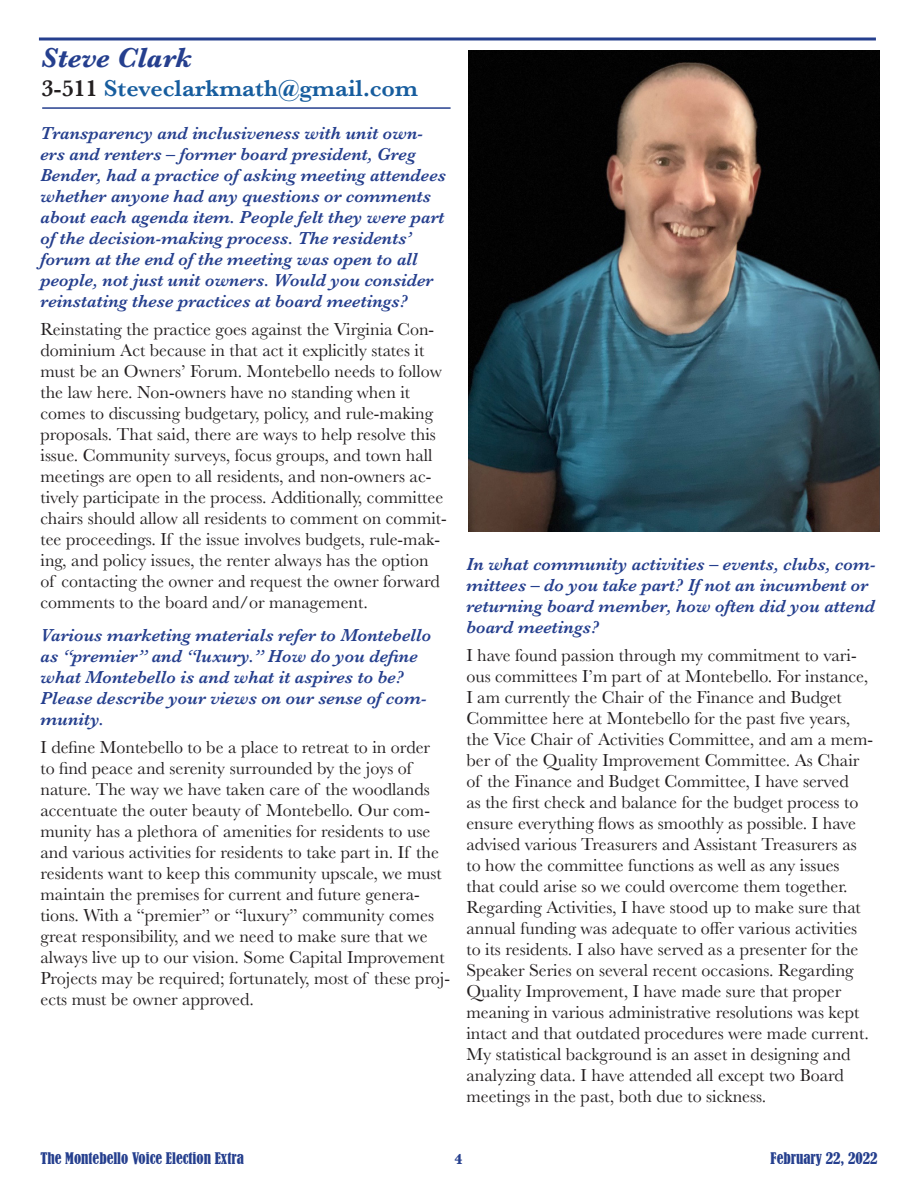
<style>
.page{position:relative;width:918px;height:1188px;background:#fff}
.page>*{position:absolute;margin:0;border:0;box-sizing:border-box;transform-origin:0 0}
.t1{font:italic 700 28.5px "Baskerville";color:#253f8e}
.t2{font:600 24px "Baskerville";color:#175d9e}
.t3{font:18px/21px "Baskerville";color:#231f20}
.t4{font:italic 600 18px/21px "Baskerville";color:#253f8e}
.t5{font:condensed 15px "Bernard";color:#253f8e}
.t6{font:700 15px "Baskerville";color:#253f8e}
.s1{color:#231f20}
</style>
<div class="page">
<img style="left:468px;top:50px;width:412px;height:482px">
<hr style="left:39px;top:38px;width:837px;height:3px;background:#253f8e">
<hr style="left:42px;top:107px;width:409px;height:2px;background:#253f8e">
<p class="t1" style="left:42px;top:38px;width:152px">Steve Clark</p>
<p class="t2" style="left:42px;top:71px;width:378px"><span class="s1">3-511</span> Steveclarkmath@gmail.com</p>
<p class="t4" style="left:40px;top:123px;width:407px">Transparency and inclusiveness with unit own&shy;ers and renters – former board president, Greg Bender, had a practice of asking meeting attendees whether anyone had any questions or comments about each agenda item. People felt they were part of the decision-making process. The residents’ forum at the end of the meeting was open to all people, not just unit owners. Would you consider reinstating these practices at board meetings?</p>
<p class="t3" style="left:40px;top:319px;width:408px">Reinstating the practice goes against the Virginia Con&shy;dominium Act because in that act it explicitly states it must be an Owners’ Forum. Montebello needs to follow the law here. Non-owners have no standing when it comes to discussing budgetary, policy, and rule-making proposals. That said, there are ways to help resolve this issue. Community surveys, focus groups, and town hall meetings are open to all residents, and non-owners ac&shy;tively participate in the process. Additionally, committee chairs should allow all residents to comment on commit&shy;tee proceedings. If the issue involves budgets, rule-mak&shy;ing, and policy issues, the renter always has the option of contacting the owner and request the owner forward comments to the board and/or management.</p>
<p class="t4" style="left:40px;top:625px;width:392px">Various marketing materials refer to Montebello as “premier” and “luxury.” How do you define what Montebello is and what it aspires to be?<br>Please describe your views on our sense of com&shy;munity.</p>
<p class="t3" style="left:40px;top:737px;width:411px">I define Montebello to be a place to retreat to in order<br>to find peace and serenity surrounded by the joys of nature. The way we have taken care of the woodlands accentuate the outer beauty of Montebello. Our com&shy;munity has a plethora of amenities for residents to use and various activities for residents to take part in. If the residents want to keep this community upscale, we must maintain the premises for current and future genera&shy;tions. With a “premier” or “luxury” community comes great responsibility, and we need to make sure that we always live up to our vision. Some Capital Improvement Projects may be required; fortunately, most of these proj&shy;ects must be owner approved.</p>
<p class="t4" style="left:466px;top:553px;width:411px">In what community activities – events, clubs, com&shy;mittees – do you take part? If not an incumbent or returning board member, how often did you attend board meetings?</p>
<p class="t3" style="left:466px;top:644px;width:408px">I have found passion through my commitment to vari&shy;ous committees I’m part of at Montebello. For instance, I am currently the Chair of the Finance and Budget Committee here at Montebello for the past five years, the Vice Chair of Activities Committee, and am a mem&shy;ber of the Quality Improvement Committee. As Chair of the Finance and Budget Committee, I have served<br>as the first check and balance for the budget process to ensure everything flows as smoothly as possible. I have advised various Treasurers and Assistant Treasurers as to how the committee functions as well as any issues<br>that could arise so we could overcome them together.<br>Regarding Activities, I have stood up to make sure that annual funding was adequate to offer various activities to its residents. I also have served as a presenter for the Speaker Series on several recent occasions. Regarding Quality Improvement, I have made sure that proper meaning in various administrative resolutions was kept intact and that outdated procedures were made current.<br>My statistical background is an asset in designing and analyzing data. I have attended all except two Board meetings in the past, both due to sickness.</p>
<p class="t5" style="left:40px;top:1149px;width:205px">The Montebello Voice Election Extra</p>
<p class="t6" style="left:454px;top:1149px;width:10px">4</p>
<p class="t5" style="left:771px;top:1149px;width:108px">February 22, 2022</p>
</div>
